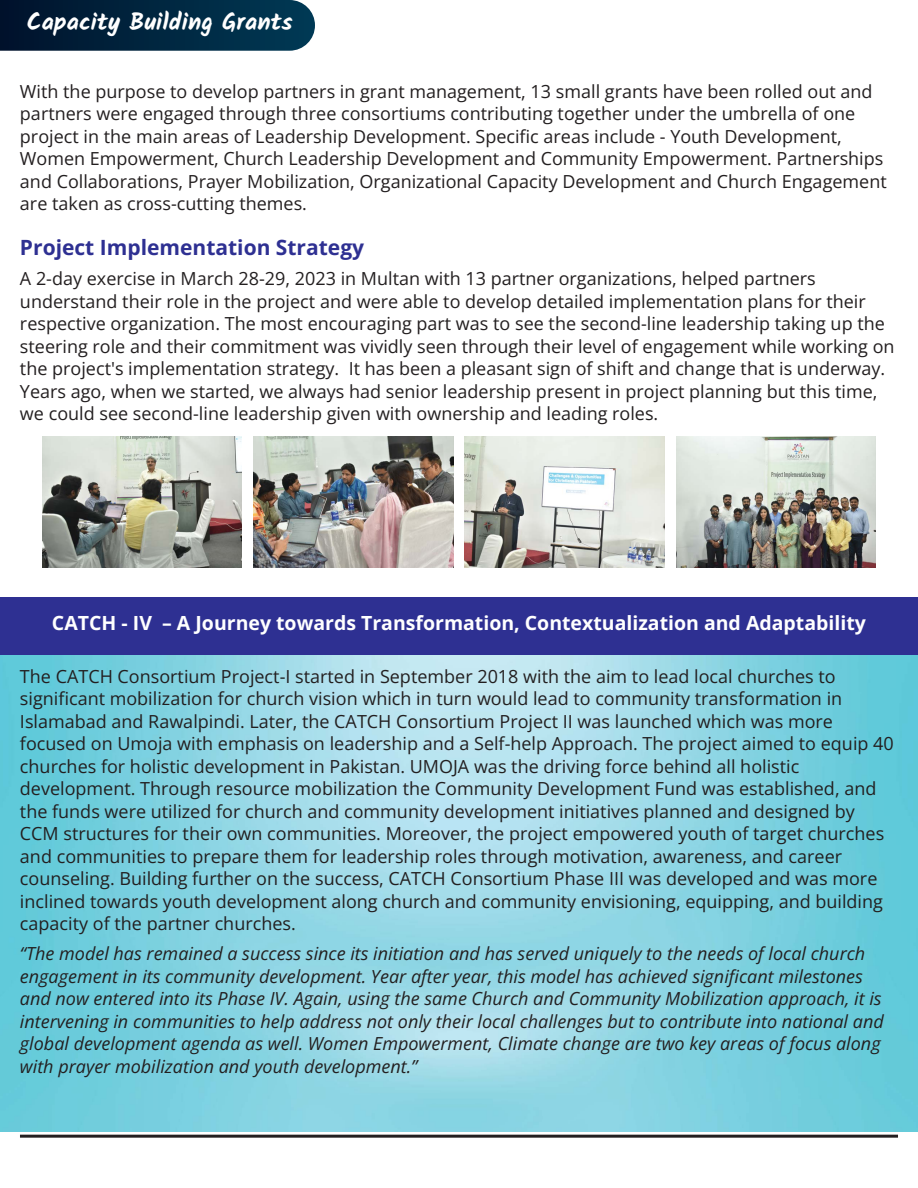
<style>
.page{position:relative;width:918px;height:1188px;background:#fff}
.page>*{position:absolute;margin:0;border:0;box-sizing:border-box;transform-origin:0 0}
.t1{font:700 24px "Kalam";color:#fff}
.t2{font:700 21px "Open Sans";color:#2e3092}
.t3{font:700 19.5px "Open Sans";color:#fff}
.t4{font:18px/22.5px "Open Sans";color:#231f20}
.t5{font:italic 18px/22.5px "Open Sans";color:#231f20}
</style>
<div class="page">
<img style="left:0;top:655px;width:918px;height:476px">
<div style="left:0;top:597px;width:918px;height:58px;background:#2e3092"></div>
<hr style="left:20px;top:1135px;width:878px;height:3px;background:#231f20">
<svg style="left:0;top:0;width:315px;height:51px;background:#052a44"></svg>
<img style="left:42px;top:437px;width:200px;height:130px">
<img style="left:676px;top:437px;width:200px;height:130px">
<img style="left:253px;top:437px;width:200px;height:130px">
<img style="left:465px;top:437px;width:200px;height:130px">
<h1 class="t1" style="left:27px;top:7px;width:267px">Capacity Building Grants</h1>
<p class="t4" style="left:20px;top:80px;width:868px">With the purpose to develop partners in grant management, 13 small grants have been rolled out and partners were engaged through three consortiums contributing together under the umbrella of one project in the main areas of Leadership Development. Specific areas include - Youth Development, Women Empowerment, Church Leadership Development and Community Empowerment. Partnerships and Collaborations, Prayer Mobilization, Organizational Capacity Development and Church Engagement are taken as cross-cutting themes.</p>
<p class="t2" style="left:20px;top:233px;width:346px">Project Implementation Strategy</p>
<p class="t4" style="left:20px;top:267px;width:876px">A 2-day exercise in March 28-29, 2023 in Multan with 13 partner organizations, helped partners understand their role in the project and were able to develop detailed implementation plans for their respective organization. The most encouraging part was to see the second-line leadership taking up the steering role and their commitment was vividly seen through their level of engagement while working on the project's implementation strategy. It has been a pleasant sign of shift and change that is underway.<br>Years ago, when we started, we always had senior leadership present in project planning but this time, we could see second-line leadership given with ownership and leading roles.</p>
<p class="t3" style="left:52px;top:610px;width:815px">CATCH - IV – A Journey towards Transformation, Contextualization and Adaptability</p>
<p class="t4" style="left:20px;top:665px;width:875px">The CATCH Consortium Project-I started in September 2018 with the aim to lead local churches to significant mobilization for church vision which in turn would lead to community transformation in Islamabad and Rawalpindi. Later, the CATCH Consortium Project II was launched which was more focused on Umoja with emphasis on leadership and a Self-help Approach. The project aimed to equip 40 churches for holistic development in Pakistan. UMOJA was the driving force behind all holistic development. Through resource mobilization the Community Development Fund was established, and the funds were utilized for church and community development initiatives planned and designed by CCM structures for their own communities. Moreover, the project empowered youth of target churches and communities to prepare them for leadership roles through motivation, awareness, and career counseling. Building further on the success, CATCH Consortium Phase III was developed and was more inclined towards youth development along church and community envisioning, equipping, and building capacity of the partner churches.</p>
<p class="t5" style="left:20px;top:942px;width:865px">“The model has remained a success since its initiation and has served uniquely to the needs of local church engagement in its community development. Year after year, this model has achieved significant milestones and now entered into its Phase IV. Again, using the same Church and Community Mobilization approach, it is intervening in communities to help address not only their local challenges but to contribute into national and global development agenda as well. Women Empowerment, Climate change are two key areas of focus along with prayer mobilization and youth development.”</p>
</div>
